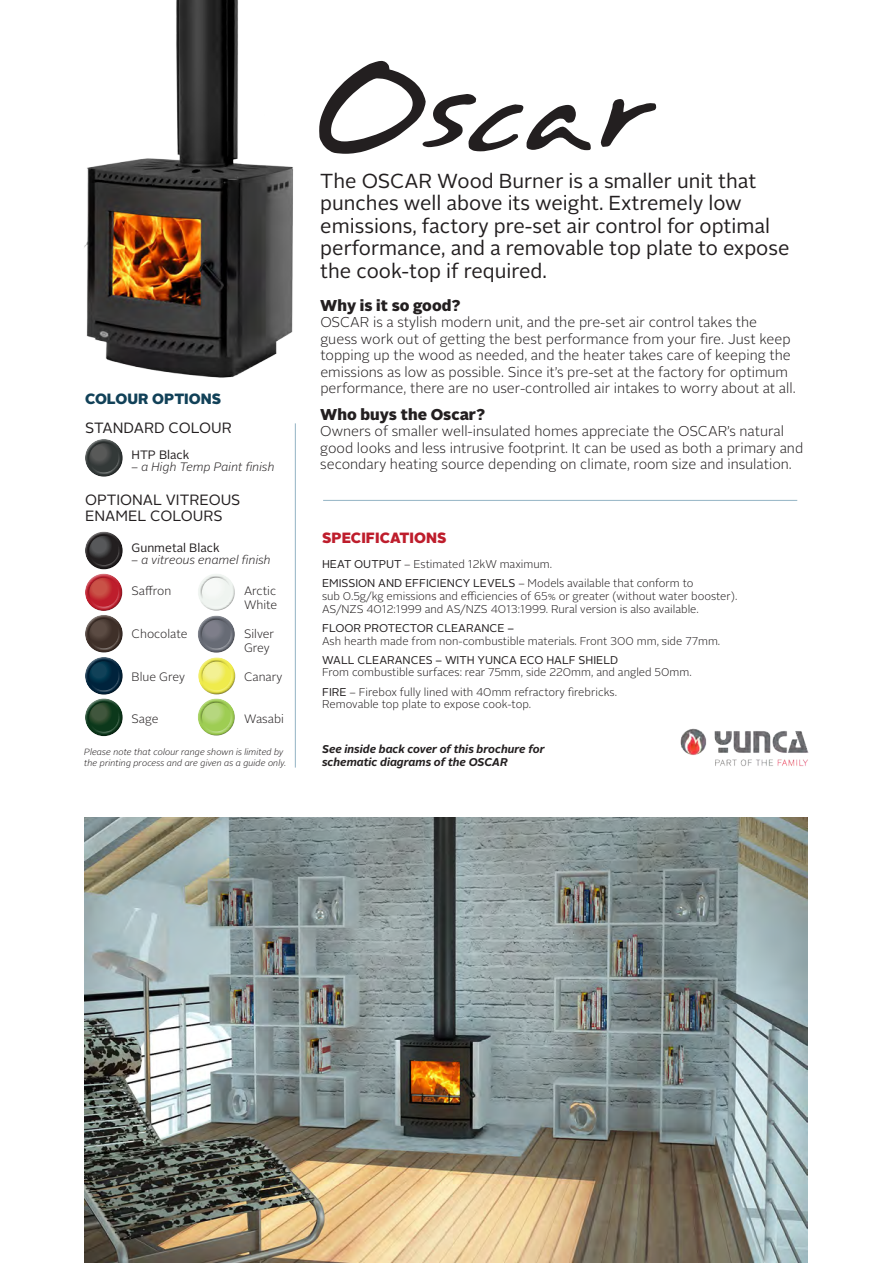
<style>
.page{position:relative;width:893px;height:1263px;background:#fff}
.page>*{position:absolute;margin:0;border:0;box-sizing:border-box;transform-origin:0 0}
.t1{font:105px "Annifont";letter-spacing:-.105em;color:#231f20}
.t2{font:20.25px/22.5px "Alright Sans";color:#231f20}
.t3{font:900 15.6px "Alright Sans";color:#231f20}
.t4{font:14.85px "Alright Sans";color:#231f20}
.t5{font:900 14.85px "Alright Sans";color:#be1d2c}
.t6{font:900 14.85px "Alright Sans";color:#114158}
.t7{font:300 14.25px/16.5px "Alright Sans";color:#231f20}
.t8{font:300 12.15px "Alright Sans";color:#231f20}
.t9{font:italic 300 12.15px "Alright Sans";color:#231f20}
.t10{font:12.15px "Alright Sans";color:#231f20}
.t11{font:300 11.25px/12.8px "Alright Sans";color:#231f20}
.t12{font:italic 700 11.25px/12.8px "Alright Sans";color:#231f20}
.t13{font:11.25px "Alright Sans";color:#231f20}
.t14{font:italic 300 9px/10.8px "Alright Sans";color:#231f20}
.s1{font-weight:400}
</style>
<div class="page">
<img style="left:84px;top:0;width:209px;height:378px">
<hr style="left:295px;top:423px;width:1px;height:344px;background:#9ebbca">
<hr style="left:323px;top:500px;width:474px;height:1px;background:#9ebbca">
<img style="left:680px;top:728px;width:129px;height:38px">
<img style="left:85px;top:817px;width:723px;height:446px">
<svg style="left:95px;top:573px;width:17px;height:3px"></svg>
<div style="left:83px;top:576px;width:41px;height:35px;background:#231f20;opacity:.5"></div>
<svg style="left:94px;top:439px;width:20px;height:3px"></svg>
<div style="left:82px;top:442px;width:41px;height:35px;background:#231f20;opacity:.5"></div>
<svg style="left:94px;top:531px;width:20px;height:4px"></svg>
<div style="left:82px;top:535px;width:41px;height:35px;background:#231f20;opacity:.5"></div>
<svg style="left:94px;top:615px;width:20px;height:3px"></svg>
<div style="left:82px;top:618px;width:41px;height:35px;background:#231f20;opacity:.5"></div>
<svg style="left:94px;top:657px;width:20px;height:3px"></svg>
<div style="left:82px;top:660px;width:41px;height:35px;background:#231f20;opacity:.5"></div>
<svg style="left:95px;top:698px;width:18px;height:3px"></svg>
<div style="left:82px;top:701px;width:41px;height:35px;background:#231f20;opacity:.5"></div>
<div style="left:195px;top:576px;width:40px;height:36px;background:#231f20;opacity:.5"></div>
<svg style="left:208px;top:615px;width:17px;height:3px"></svg>
<div style="left:195px;top:618px;width:40px;height:36px;background:#231f20;opacity:.5"></div>
<svg style="left:208px;top:657px;width:18px;height:3px"></svg>
<div style="left:195px;top:660px;width:41px;height:36px;background:#231f20;opacity:.5"></div>
<svg style="left:207px;top:698px;width:18px;height:3px"></svg>
<div style="left:195px;top:701px;width:40px;height:36px;background:#231f20;opacity:.5"></div>
<p class="t6" style="left:85px;top:388px;width:138px">COLOUR OPTIONS</p>
<p class="t4" style="left:85px;top:417px;width:148px">STANDARD COLOUR</p>
<p class="t10" style="left:131px;top:446px;width:59px">HTP Black</p>
<p class="t9" style="left:131px;top:459px;width:145px">– a High Temp Paint finish</p>
<p class="t4" style="left:85px;top:490px;width:157px">OPTIONAL VITREOUS</p>
<p class="t4" style="left:85px;top:505px;width:139px">ENAMEL COLOURS</p>
<p class="t10" style="left:131px;top:539px;width:90px">Gunmetal Black</p>
<p class="t9" style="left:131px;top:552px;width:141px">– a vitreous enamel finish</p>
<p class="t8" style="left:131px;top:583px;width:41px">Saffron</p>
<p class="t8" style="left:244px;top:583px;width:34px">Arctic</p>
<p class="t8" style="left:244px;top:597px;width:35px">White</p>
<p class="t8" style="left:131px;top:625px;width:58px">Chocolate</p>
<p class="t8" style="left:244px;top:625px;width:32px">Silver</p>
<p class="t8" style="left:244px;top:640px;width:27px">Grey</p>
<p class="t8" style="left:131px;top:668px;width:55px">Blue Grey</p>
<p class="t8" style="left:244px;top:668px;width:40px">Canary</p>
<p class="t8" style="left:131px;top:711px;width:28px">Sage</p>
<p class="t8" style="left:244px;top:711px;width:41px">Wasabi</p>
<p class="t14" style="left:84px;top:746px;width:204px">Please note that colour range shown is limited by the printing process and are given as a guide only.</p>
<p class="t1" style="left:310px;top:18px;width:350px">Oscar</p>
<p class="t2" style="left:320px;top:170px;width:471px">The OSCAR Wood Burner is a smaller unit that punches well above its weight. Extremely low emissions, factory pre-set air control for optimal performance, and a removable top plate to expose the cook-top if required.</p>
<p class="t3" style="left:320px;top:294px;width:142px">Why is it so good?</p>
<p class="t7" style="left:320px;top:314px;width:477px">OSCAR is a stylish modern unit, and the pre-set air control takes the guess work out of getting the best performance from your fire. Just keep topping up the wood as needed, and the heater takes care of keeping the emissions as low as possible. Since it’s pre-set at the factory for optimum performance, there are no user-controlled air intakes to worry about at all.</p>
<p class="t3" style="left:320px;top:403px;width:167px">Who buys the Oscar?</p>
<p class="t7" style="left:320px;top:423px;width:484px">Owners of smaller well-insulated homes appreciate the OSCAR’s natural good looks and less intrusive footprint. It can be used as both a primary and secondary heating source depending on climate, room size and insulation.</p>
<p class="t5" style="left:322px;top:527px;width:126px">SPECIFICATIONS</p>
<p class="t11" style="left:322px;top:558px;width:232px"><span class="s1">HEAT OUTPUT</span> – Estimated 12kW maximum.</p>
<p class="t11" style="left:322px;top:577px;width:417px"><span class="s1">EMISSION AND EFFICIENCY LEVELS</span> – Models available that conform to<br>sub 0.5g/kg emissions and efficiencies of 65% or greater (without water booster).<br>AS/NZS 4012:1999 and AS/NZS 4013:1999. Rural version is also available.</p>
<p class="t13" style="left:322px;top:620px;width:194px">FLOOR PROTECTOR CLEARANCE –</p>
<p class="t11" style="left:322px;top:634px;width:400px">Ash hearth made from non-combustible materials. Front 300 mm, side 77mm.</p>
<p class="t13" style="left:322px;top:652px;width:298px">WALL CLEARANCES – WITH YUNCA ECO HALF SHIELD</p>
<p class="t11" style="left:322px;top:666px;width:371px">From combustible surfaces: rear 75mm, side 220mm, and angled 50mm.</p>
<p class="t11" style="left:322px;top:685px;width:296px"><span class="s1">FIRE</span> – Firebox fully lined with 40mm refractory firebricks.<br>Removable top plate to expose cook-top.</p>
<p class="t12" style="left:322px;top:743px;width:224px">See inside back cover of this brochure for schematic diagrams of the OSCAR</p>
</div>
